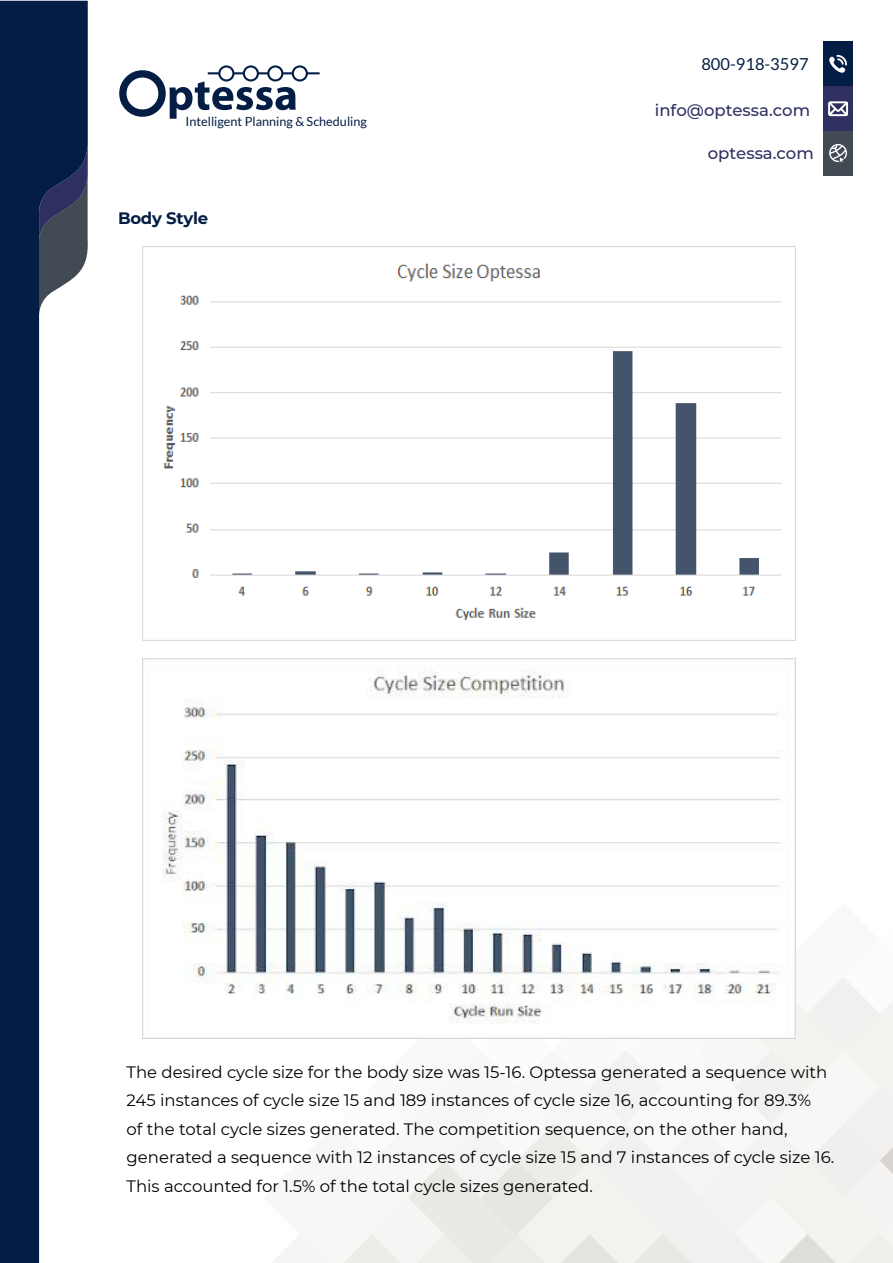
<style>
.page{position:relative;width:893px;height:1263px;background:#fff}
.page>*{position:absolute;margin:0;border:0;box-sizing:border-box;transform-origin:0 0}
.t1{font:16.5px/28.5px "Montserrat";color:#000}
.t2{font:500 16.5px "Montserrat";color:#2f3061}
.t3{font:16.5px "Lato";color:#031d44}
.t4{font:700 16.5px "Montserrat";letter-spacing:-.015em;color:#031d44}
.t5{font:12.6px "Lato";color:#031d44}
</style>
<div class="page">
<svg style="left:272px;top:828px;width:621px;height:435px"></svg>
<svg style="left:0;top:1px;width:88px;height:1262px;fill:#031d44"></svg>
<svg style="left:119px;top:65px;width:201px;height:54px"></svg>
<div style="left:823px;top:42px;width:30px;height:44px;background:#031d44"></div>
<div style="left:823px;top:86px;width:30px;height:45px;background:#2f3061"></div>
<div style="left:823px;top:131px;width:30px;height:44px;background:#424b54"></div>
<svg style="left:829px;top:55px;width:18px;height:18px"></svg>
<svg style="left:829px;top:144px;width:18px;height:18px"></svg>
<svg style="left:828px;top:101px;width:20px;height:15px"></svg>
<img style="left:142px;top:247px;width:653px;height:394px">
<img style="left:142px;top:659px;width:653px;height:380px">
<p class="t5" style="left:186px;top:114px;width:183px">Intelligent Planning &amp; Scheduling</p>
<p class="t4" style="left:118px;top:206px;width:92px">Body Style</p>
<p class="t3" style="left:701px;top:55px;width:109px">800-918-3597</p>
<p class="t2" style="left:655px;top:98px;width:157px">info@optessa.com</p>
<p class="t2" style="left:708px;top:142px;width:108px">optessa.com</p>
<p class="t1" style="left:127px;top:1057px;width:709px">The desired cycle size for the body size was 15-16. Optessa generated a sequence with 245 instances of cycle size 15 and 189 instances of cycle size 16, accounting for 89.3%<br>of the total cycle sizes generated. The competition sequence, on the other hand, generated a sequence with 12 instances of cycle size 15 and 7 instances of cycle size 16.<br>This accounted for 1.5% of the total cycle sizes generated.</p>
</div>
